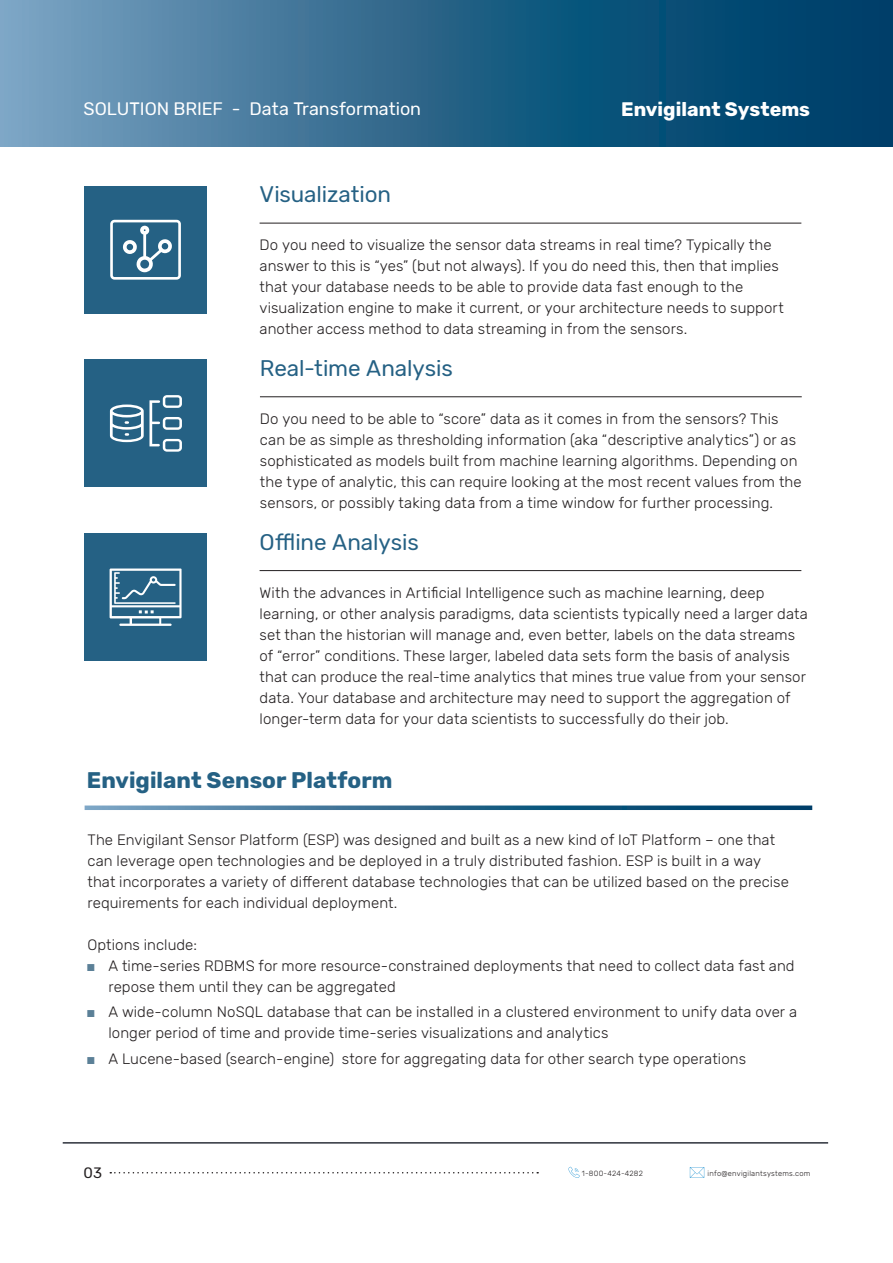
<style>
.page{position:relative;width:893px;height:1263px;background:#fff}
.page>*{position:absolute;margin:0;border:0;box-sizing:border-box;transform-origin:0 0}
.t1{font:22.5px "Rubik";letter-spacing:-.005em;color:#256184}
.t2{font:700 22.5px "Rubik";color:#256184}
.t3{font:700 19.5px "Rubik";color:#fff}
.t4{font:18px "Rubik";letter-spacing:-.005em;color:#fff}
.t5{font:300 15px/21px "Rubik";letter-spacing:.005em;color:#231f20}
.t6{font:15px "Rubik";color:#231f20}
.t7{font:300 7.5px "Rubik";letter-spacing:.03em;color:#231f20}
.s1{font-family:"Arial Narrow";font-weight:400;color:#5b8097}
</style>
<div class="page">
<svg style="left:0;top:0;width:893px;height:147px;background:#2d688d"></svg>
<div style="left:84px;top:186px;width:123px;height:127px;background:#256184"></div>
<hr style="left:260px;top:223px;width:541px;height:1px;background:#231f20">
<div style="left:85px;top:360px;width:122px;height:127px;background:#256184"></div>
<hr style="left:260px;top:396px;width:542px;height:1px;background:#231f20">
<div style="left:84px;top:534px;width:123px;height:127px;background:#256184"></div>
<hr style="left:260px;top:570px;width:541px;height:1px;background:#231f20">
<svg style="left:85px;top:805px;width:727px;height:5px;background:#437899"></svg>
<svg style="left:110px;top:568px;width:72px;height:58px"></svg>
<hr style="left:63px;top:1142px;width:765px;height:1px;background:#2d323b">
<svg style="left:690px;top:1167px;width:14px;height:11px"></svg>
<svg style="left:568px;top:1167px;width:12px;height:11px"></svg>
<svg style="left:110px;top:1172px;width:428px;height:1px"></svg>
<svg style="left:110px;top:220px;width:71px;height:60px"></svg>
<svg style="left:110px;top:395px;width:72px;height:57px"></svg>
<p class="t4" style="left:84px;top:98px;width:339px">SOLUTION BRIEF - Data Transformation</p>
<h2 class="t3" style="left:621px;top:98px;width:191px">Envigilant Systems</h2>
<h1 class="t1" style="left:260px;top:182px;width:133px">Visualization</h1>
<p class="t5" style="left:260px;top:235px;width:526px">Do you need to visualize the sensor data streams in real time? Typically the answer to this is “yes” (but not always). If you do need this, then that implies that your database needs to be able to provide data fast enough to the visualization engine to make it current, or your architecture needs to support another access method to data streaming in from the sensors.</p>
<h1 class="t1" style="left:260px;top:355px;width:194px">Real-time Analysis</h1>
<p class="t5" style="left:260px;top:408px;width:543px">Do you need to be able to “score” data as it comes in from the sensors? This can be as simple as thresholding information (aka “descriptive analytics”) or as sophisticated as models built from machine learning algorithms. Depending on the type of analytic, this can require looking at the most recent values from the sensors, or possibly taking data from a time window for further processing.</p>
<h1 class="t1" style="left:260px;top:529px;width:161px">Offline Analysis</h1>
<p class="t5" style="left:260px;top:582px;width:550px">With the advances in Artificial Intelligence such as machine learning, deep learning, or other analysis paradigms, data scientists typically need a larger data set than the historian will manage and, even better, labels on the data streams of “error” conditions. These larger, labeled data sets form the basis of analysis that can produce the real-time analytics that mines true value from your sensor data. Your database and architecture may need to support the aggregation of longer-term data for your data scientists to successfully do their job.</p>
<h1 class="t2" style="left:87px;top:767px;width:307px">Envigilant Sensor Platform</h1>
<p class="t5" style="left:87px;top:830px;width:703px">The Envigilant Sensor Platform (ESP) was designed and built as a new kind of IoT Platform – one that can leverage open technologies and be deployed in a truly distributed fashion. ESP is built in a way that incorporates a variety of different database technologies that can be utilized based on the precise requirements for each individual deployment.</p>
<p class="t5" style="left:87px;top:935px;width:111px">Options include:</p>
<p class="t5" style="left:108px;top:956px;width:688px;text-indent:-21px"><span class="s1">■</span> A time-series RDBMS for more resource-constrained deployments that need to collect data fast and repose them until they can be aggregated</p>
<p class="t5" style="left:108px;top:1002px;width:690px;text-indent:-21px"><span class="s1">■</span> A wide-column NoSQL database that can be installed in a clustered environment to unify data over a longer period of time and provide time-series visualizations and analytics</p>
<p class="t5" style="left:87px;top:1048px;width:660px"><span class="s1">■</span> A Lucene-based (search-engine) store for aggregating data for other search type operations</p>
<p class="t6" style="left:84px;top:1164px;width:20px">03</p>
<p class="t7" style="left:582px;top:1169px;width:63px">1-800-424-4282</p>
<p class="t7" style="left:708px;top:1169px;width:104px">info@envigilantsystems.com</p>
</div>
